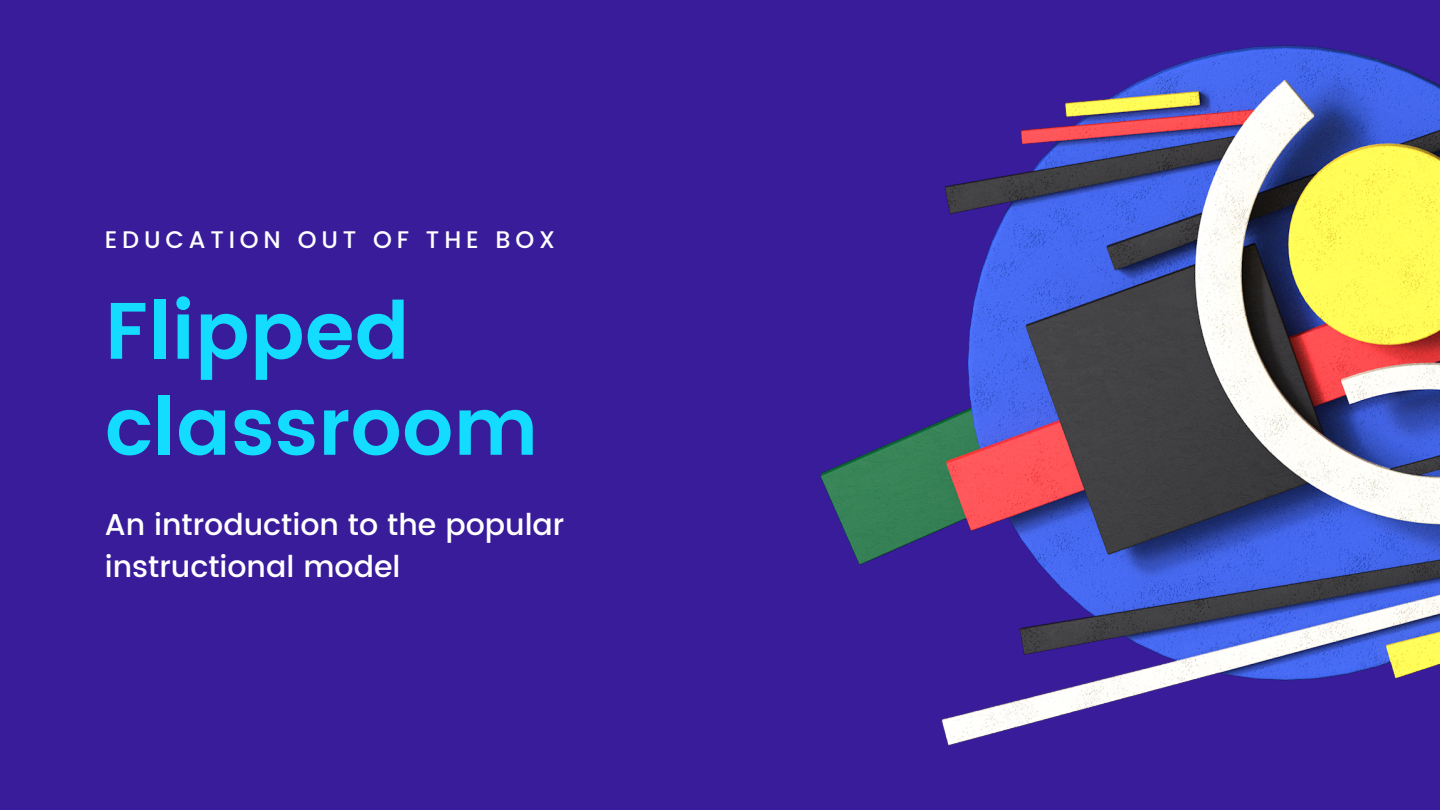
<style>
.page{position:relative;width:1440px;height:810px;background:#391c99}
.page>*{position:absolute;margin:0;border:0;box-sizing:border-box;transform-origin:0 0}
.t1{font:600 80px/96px "Poppins";color:#13dcff}
.t2{font:500 30px/42px "Poppins";color:#fff}
.t3{font:500 24px "Poppins";letter-spacing:.2em;color:#fff}
</style>
<div class="page">
<img style="left:820px;top:46px;width:620px;height:700px">
<p class="t3" style="left:105px;top:226px;width:452px">EDUCATION OUT OF THE BOX</p>
<h1 class="t1" style="left:105px;top:283px;width:435px">Flipped classroom</h1>
<p class="t2" style="left:105px;top:504px;width:461px">An introduction to the popular instructional model</p>
</div>
